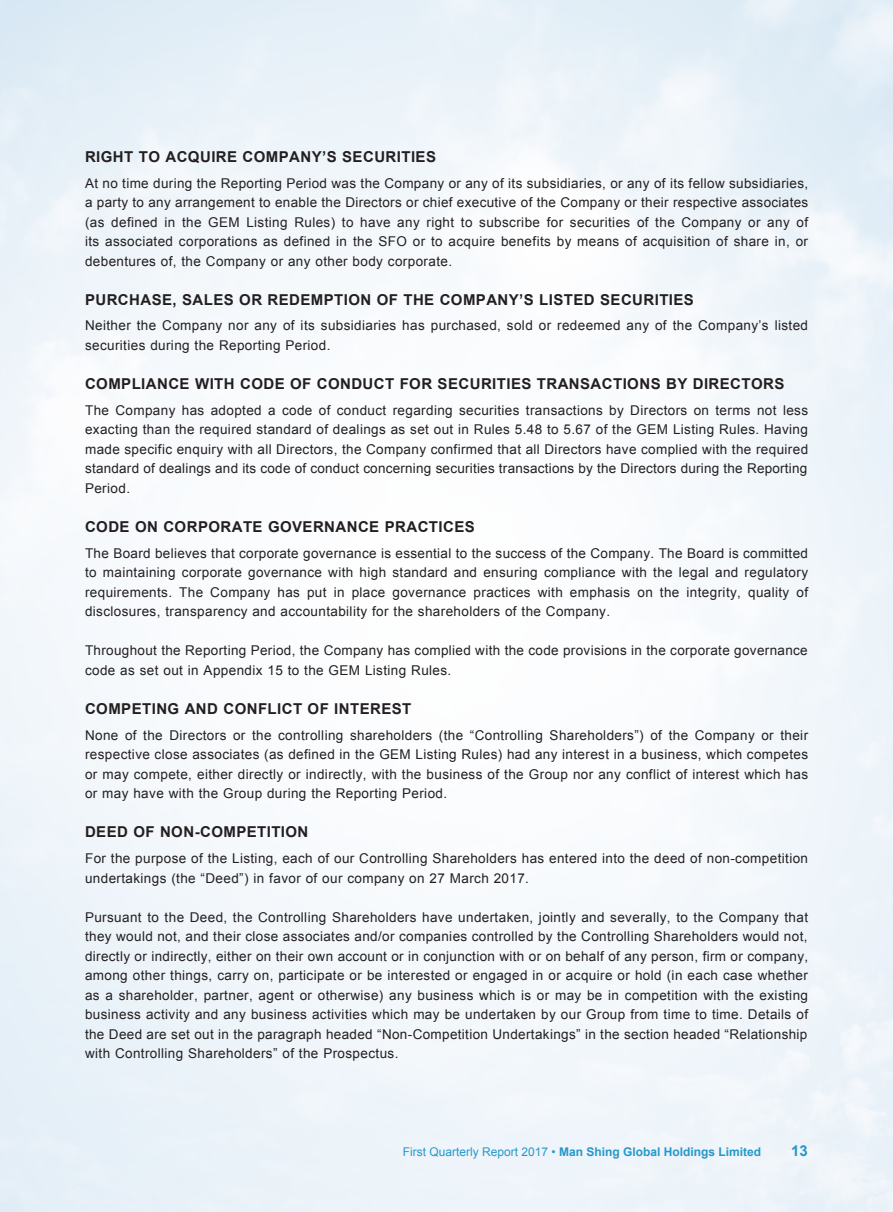
<style>
.page{position:relative;width:893px;height:1212px;background:#fff}
.page>*{position:absolute;margin:0;border:0;box-sizing:border-box;transform-origin:0 0}
.t1{font:700 15px "Arial";letter-spacing:.03em;color:#231f20}
.t2{font:700 15px "Arial";color:#2498cb}
.t3{font:13.5px/19.5px "Arial";letter-spacing:.03em;color:#231f20;text-align:justify}
.t4{font:700 12px "Arial";color:#2498cb}
.s1{font-weight:400}
</style>
<div class="page">
<p class="t1" style="left:85px;top:147px;width:352px">RIGHT TO ACQUIRE COMPANY’S SECURITIES</p>
<p class="t3" style="left:85px;top:173px;width:725px">At no time during the Reporting Period was the Company or any of its subsidiaries, or any of its fellow subsidiaries, a party to any arrangement to enable the Directors or chief executive of the Company or their respective associates (as defined in the GEM Listing Rules) to have any right to subscribe for securities of the Company or any of its associated corporations as defined in the SFO or to acquire benefits by means of acquisition of share in, or debentures of, the Company or any other body corporate.</p>
<p class="t1" style="left:85px;top:289px;width:330px">PURCHASE, SALES OR REDEMPTION OF the</p>
<p class="t1" style="left:440px;top:289px;width:13px">company</p>
<p class="t1" style="left:519px;top:289px;width:176px">’s LISTED SECURITIES</p>
<p class="t3" style="left:85px;top:316px;width:724px">Neither the Company nor any of its subsidiaries has purchased, sold or redeemed any of the Company’s listed securities during the Reporting Period.</p>
<p class="t1" style="left:85px;top:374px;width:701px">COMPLIANCE WITH CODE OF CONDUCT FOR SECURITIES TRANSACTIONS BY DIRECTORS</p>
<p class="t3" style="left:85px;top:400px;width:725px">The Company has adopted a code of conduct regarding securities transactions by Directors on terms not less exacting than the required standard of dealings as set out in Rules 5.48 to 5.67 of the GEM Listing Rules. Having made specific enquiry with all Directors, the Company confirmed that all Directors have complied with the required standard of dealings and its code of conduct concerning securities transactions by the Directors during the Reporting Period.</p>
<p class="t1" style="left:85px;top:517px;width:391px">CODE ON CORPORATE GOVERNANCE PRACTICES</p>
<p class="t3" style="left:85px;top:543px;width:725px">The Board believes that corporate governance is essential to the success of the Company. The Board is committed to maintaining corporate governance with high standard and ensuring compliance with the legal and regulatory requirements. The Company has put in place governance practices with emphasis on the integrity, quality of disclosures, transparency and accountability for the shareholders of the Company.</p>
<p class="t3" style="left:85px;top:641px;width:724px">Throughout the Reporting Period, the Company has complied with the code provisions in the corporate governance code as set out in Appendix 15 to the GEM Listing Rules.</p>
<p class="t1" style="left:85px;top:699px;width:328px">COMPETING AND CONFLICT OF INTEREST</p>
<p class="t3" style="left:85px;top:725px;width:725px">None of the Directors or the controlling shareholders (the “Controlling Shareholders”) of the Company or their respective close associates (as defined in the GEM Listing Rules) had any interest in a business, which competes or may compete, either directly or indirectly, with the business of the Group nor any conflict of interest which has or may have with the Group during the Reporting Period.</p>
<p class="t1" style="left:85px;top:822px;width:225px">DEED OF NON-COMPETITION</p>
<p class="t3" style="left:85px;top:849px;width:725px">For the purpose of the Listing, each of our Controlling Shareholders has entered into the deed of non-competition undertakings (the “Deed”) in favor of our company on 27 March 2017.</p>
<p class="t3" style="left:85px;top:907px;width:725px">Pursuant to the Deed, the Controlling Shareholders have undertaken, jointly and severally, to the Company that they would not, and their close associates and/or companies controlled by the Controlling Shareholders would not, directly or indirectly, either on their own account or in conjunction with or on behalf of any person, firm or company, among other things, carry on, participate or be interested or engaged in or acquire or hold (in each case whether as a shareholder, partner, agent or otherwise) any business which is or may be in competition with the existing business activity and any business activities which may be undertaken by our Group from time to time. Details of the Deed are set out in the paragraph headed “Non-Competition Undertakings” in the section headed “Relationship with Controlling Shareholders” of the Prospectus.</p>
<p class="t4" style="left:403px;top:1144px;width:360px"><span class="s1">First Quarterly Report 2017 •</span> Man Shing Global Holdings Limited</p>
<p class="t2" style="left:791px;top:1140px;width:18px">13</p>
</div>
